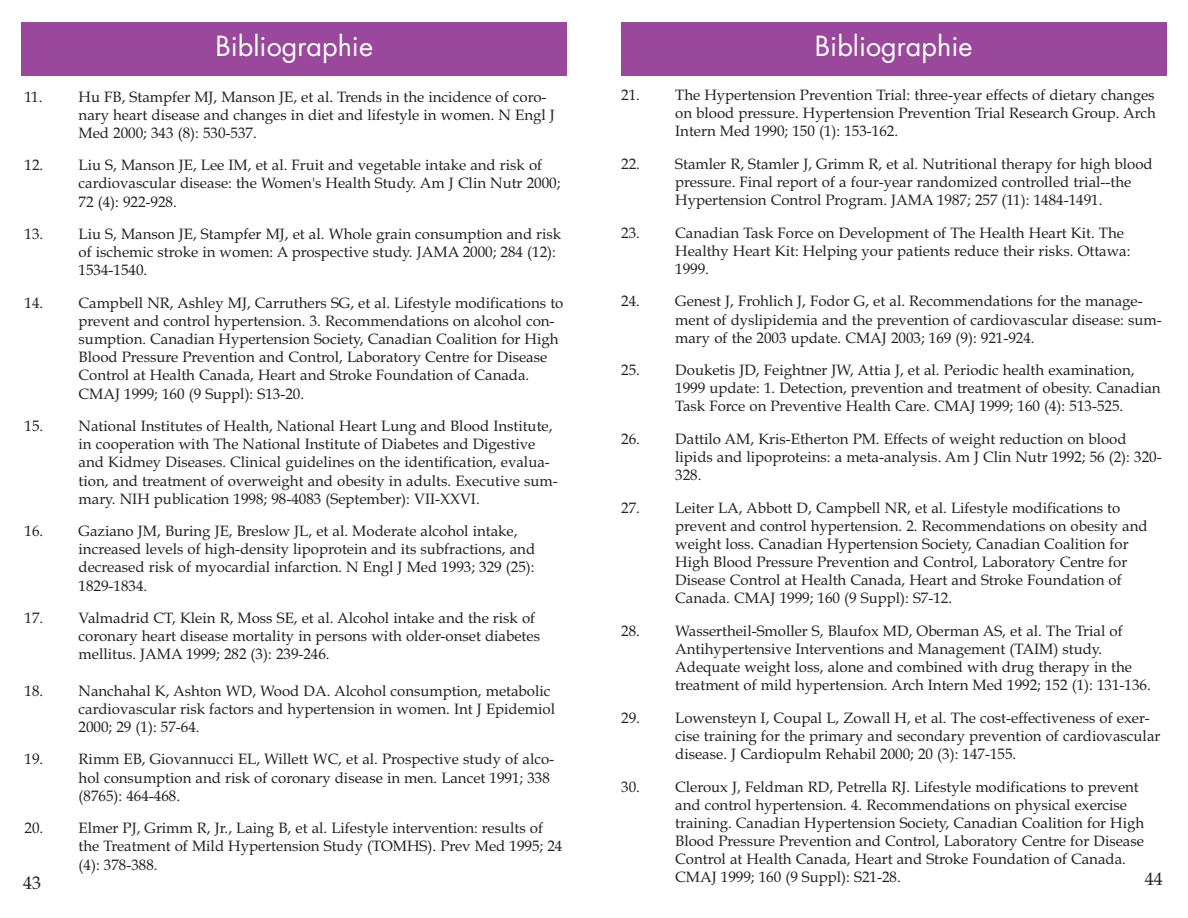
<style>
.page{position:relative;width:1188px;height:918px;background:#fff}
.page>*{position:absolute;margin:0;border:0;box-sizing:border-box;transform-origin:0 0}
.t1{font:27px "Futura";color:#fff}
.t2{font:18px "Book Antiqua";color:#231f20}
.t3{font:15px/18.1px "Book Antiqua";color:#231f20}
</style>
<div class="page">
<div style="left:621px;top:22px;width:545px;height:54px;background:#9a489b"></div>
<div style="left:22px;top:22px;width:545px;height:54px;background:#9a489b"></div>
<h1 class="t1" style="left:216px;top:34px;width:159px">Bibliographie</h1>
<h1 class="t1" style="left:815px;top:34px;width:159px">Bibliographie</h1>
<p class="t3" style="left:25px;top:89px;width:19px">11.</p>
<p class="t3" style="left:79px;top:89px;width:478px">Hu FB, Stampfer MJ, Manson JE, et al. Trends in the incidence of coro&shy;nary heart disease and changes in diet and lifestyle in women. N Engl J<br>Med 2000; 343 (8): 530-537.</p>
<p class="t3" style="left:79px;top:158px;width:483px;text-indent:-54px">12. Liu S, Manson JE, Lee IM, et al. Fruit and vegetable intake and risk of cardiovascular disease: the Women's Health Study. Am J Clin Nutr 2000;<br>72 (4): 922-928.</p>
<p class="t3" style="left:79px;top:227px;width:484px;text-indent:-54px">13. Liu S, Manson JE, Stampfer MJ, et al. Whole grain consumption and risk of ischemic stroke in women: A prospective study. JAMA 2000; 284 (12):<br>1534-1540.</p>
<p class="t3" style="left:79px;top:295px;width:486px;text-indent:-54px">14. Campbell NR, Ashley MJ, Carruthers SG, et al. Lifestyle modifications to prevent and control hypertension. 3. Recommendations on alcohol con&shy;sumption. Canadian Hypertension Society, Canadian Coalition for High Blood Pressure Prevention and Control, Laboratory Centre for Disease Control at Health Canada, Heart and Stroke Foundation of Canada.<br>CMAJ 1999; 160 (9 Suppl): S13-20.</p>
<p class="t3" style="left:79px;top:419px;width:481px;text-indent:-54px">15. National Institutes of Health, National Heart Lung and Blood Institute, in cooperation with The National Institute of Diabetes and Digestive and Kidmey Diseases. Clinical guidelines on the identification, evalua&shy;tion, and treatment of overweight and obesity in adults. Executive sum&shy;mary. NIH publication 1998; 98-4083 (September): VII-XXVI.</p>
<p class="t3" style="left:79px;top:524px;width:458px;text-indent:-54px">16. Gaziano JM, Buring JE, Breslow JL, et al. Moderate alcohol intake, increased levels of high-density lipoprotein and its subfractions, and decreased risk of myocardial infarction. N Engl J Med 1993; 329 (25):<br>1829-1834.</p>
<p class="t3" style="left:79px;top:611px;width:463px;text-indent:-54px">17. Valmadrid CT, Klein R, Moss SE, et al. Alcohol intake and the risk of coronary heart disease mortality in persons with older-onset diabetes mellitus. JAMA 1999; 282 (3): 239-246.</p>
<p class="t3" style="left:79px;top:683px;width:478px;text-indent:-54px">18. Nanchahal K, Ashton WD, Wood DA. Alcohol consumption, metabolic cardiovascular risk factors and hypertension in women. Int J Epidemiol<br>2000; 29 (1): 57-64.</p>
<p class="t3" style="left:79px;top:752px;width:477px;text-indent:-54px">19. Rimm EB, Giovannucci EL, Willett WC, et al. Prospective study of alco&shy;hol consumption and risk of coronary disease in men. Lancet 1991; 338 (8765): 464-468.</p>
<p class="t3" style="left:79px;top:821px;width:485px;text-indent:-54px">20. Elmer PJ, Grimm R, Jr., Laing B, et al. Lifestyle intervention: results of the Treatment of Mild Hypertension Study (TOMHS). Prev Med 1995; 24 (4): 378-388.</p>
<p class="t2" style="left:23px;top:876px;width:19px">43</p>
<p class="t3" style="left:675px;top:88px;width:482px;text-align:justify;text-indent:-54px">21. The Hypertension Prevention Trial: three-year effects of dietary changes on blood pressure. Hypertension Prevention Trial Research Group. Arch Intern Med 1990; 150 (1): 153-162.</p>
<p class="t3" style="left:675px;top:156px;width:479px;text-indent:-54px">22. Stamler R, Stamler J, Grimm R, et al. Nutritional therapy for high blood pressure. Final report of a four-year randomized controlled trial--the<br>Hypertension Control Program. JAMA 1987; 257 (11): 1484-1491.</p>
<p class="t3" style="left:675px;top:225px;width:457px;text-indent:-54px">23. Canadian Task Force on Development of The Health Heart Kit. The<br>Healthy Heart Kit: Helping your patients reduce their risks. Ottawa:<br>1999.</p>
<p class="t3" style="left:675px;top:294px;width:488px;text-indent:-54px">24. Genest J, Frohlich J, Fodor G, et al. Recommendations for the manage&shy;ment of dyslipidemia and the prevention of cardiovascular disease: sum&shy;mary of the 2003 update. CMAJ 2003; 169 (9): 921-924.</p>
<p class="t3" style="left:675px;top:363px;width:487px;text-indent:-54px">25. Douketis JD, Feightner JW, Attia J, et al. Periodic health examination,<br>1999 update: 1. Detection, prevention and treatment of obesity. Canadian<br>Task Force on Preventive Health Care. CMAJ 1999; 160 (4): 513-525.</p>
<p class="t3" style="left:675px;top:431px;width:488px;text-indent:-54px">26. Dattilo AM, Kris-Etherton PM. Effects of weight reduction on blood lipids and lipoproteins: a meta-analysis. Am J Clin Nutr 1992; 56 (2): 320-<br>328.</p>
<p class="t3" style="left:675px;top:500px;width:474px;text-indent:-54px">27. Leiter LA, Abbott D, Campbell NR, et al. Lifestyle modifications to prevent and control hypertension. 2. Recommendations on obesity and weight loss. Canadian Hypertension Society, Canadian Coalition for High Blood Pressure Prevention and Control, Laboratory Centre for Disease Control at Health Canada, Heart and Stroke Foundation of Canada. CMAJ 1999; 160 (9 Suppl): S7-12.</p>
<p class="t3" style="left:675px;top:623px;width:477px;text-indent:-54px">28. Wassertheil-Smoller S, Blaufox MD, Oberman AS, et al. The Trial of Antihypertensive Interventions and Management (TAIM) study.<br>Adequate weight loss, alone and combined with drug therapy in the treatment of mild hypertension. Arch Intern Med 1992; 152 (1): 131-136.</p>
<p class="t3" style="left:675px;top:710px;width:487px;text-indent:-54px">29. Lowensteyn I, Coupal L, Zowall H, et al. The cost-effectiveness of exer&shy;cise training for the primary and secondary prevention of cardiovascular disease. J Cardiopulm Rehabil 2000; 20 (3): 147-155.</p>
<p class="t3" style="left:675px;top:779px;width:470px;text-indent:-54px">30. Cleroux J, Feldman RD, Petrella RJ. Lifestyle modifications to prevent and control hypertension. 4. Recommendations on physical exercise training. Canadian Hypertension Society, Canadian Coalition for High Blood Pressure Prevention and Control, Laboratory Centre for Disease Control at Health Canada, Heart and Stroke Foundation of Canada.<br>CMAJ 1999; 160 (9 Suppl): S21-28.</p>
<p class="t2" style="left:1145px;top:872px;width:19px">44</p>
</div>
